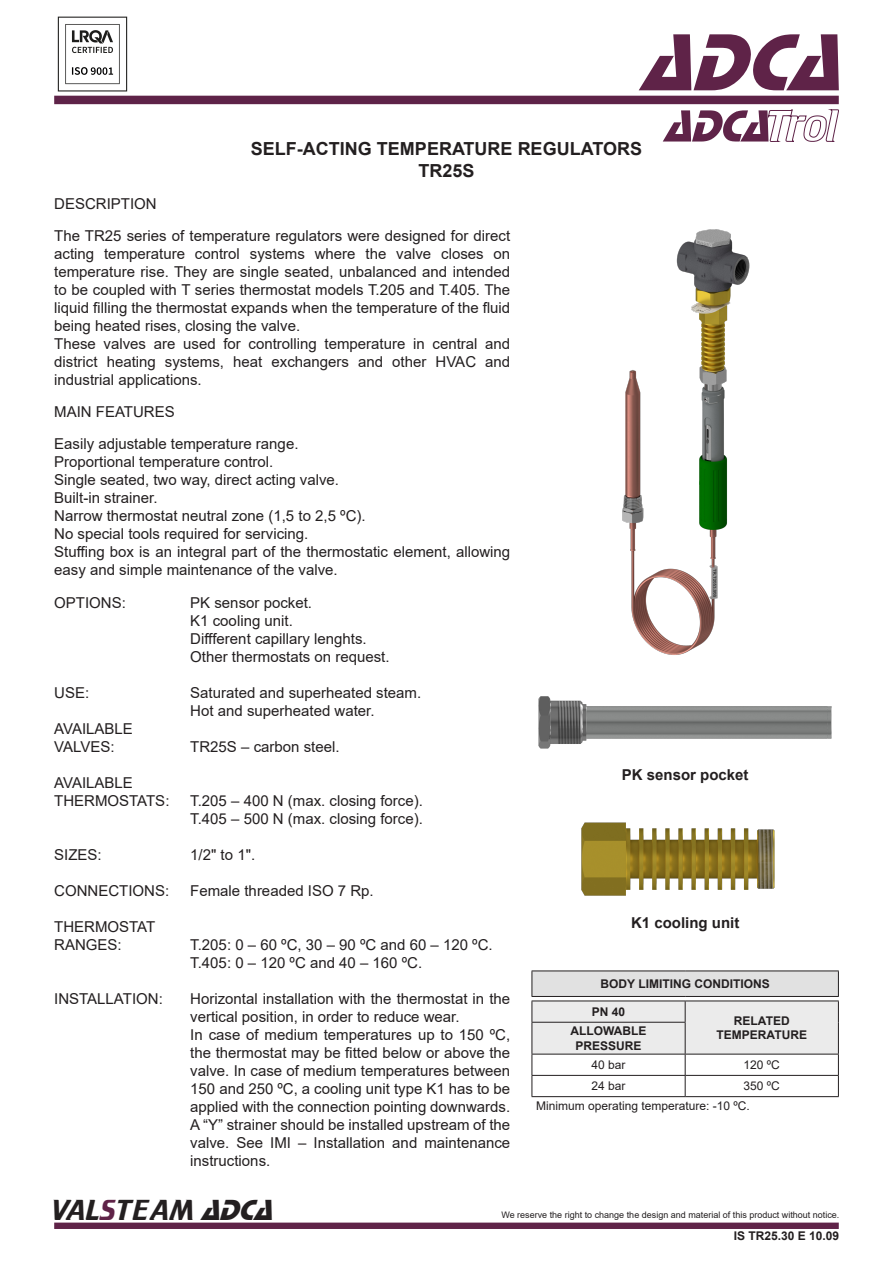
<style>
.page{position:relative;width:893px;height:1263px;background:#fff}
.page>*{position:absolute;margin:0;border:0;box-sizing:border-box;transform-origin:0 0}
.t1{font:italic 84px "Stop D";color:#5f2348}
.t2{font:30px "Trekker";color:#231f20}
.t3{font:700 18px "Arial";color:#231f20}
.t4{font:15px/18px "Arial";color:#231f20;text-align:justify}
.t5{font:700 15px "Arial";color:#231f20}
.t6{font:700 12px "Arial";color:#231f20}
.t7{font:12px "Arial";color:#231f20}
.t8{font:9px "Arial";color:#231f20}
.s1{color:#5f2348}
.s2{font-family:"Stop D";font-style:italic}
</style>
<div class="page">
<div style="left:54px;top:96px;width:785px;height:8px;background:#5e2348"></div>
<div style="left:54px;top:1222px;width:785px;height:7px;background:#5f2348;border:2px solid #5f2348"></div>
<img style="left:57px;top:16px;width:71px;height:76px">
<svg style="left:663px;top:109px;width:176px;height:33px"></svg>
<img style="left:581px;top:822px;width:194px;height:74px">
<img style="left:538px;top:696px;width:294px;height:53px">
<img style="left:622px;top:229px;width:128px;height:426px">
<hr style="left:532px;top:970px;width:153px;height:1px;background:#231f20">
<hr style="left:685px;top:970px;width:154px;height:1px;background:#231f20">
<hr style="left:532px;top:1096px;width:153px;height:1px;background:#231f20">
<hr style="left:685px;top:1096px;width:154px;height:1px;background:#231f20">
<svg style="left:532px;top:971px;width:307px;height:125px"></svg>
<hr style="left:532px;top:1022px;width:153px;height:1px;background:#231f20">
<hr style="left:532px;top:1022px;width:1px;height:32px;background:#231f20">
<hr style="left:685px;top:1022px;width:1px;height:32px;background:#231f20">
<hr style="left:532px;top:1054px;width:153px;height:1px;background:#231f20">
<h1 class="t1" style="left:640px;top:14px;width:227px">ADCA</h1>
<p class="t4" style="left:54px;top:194px;width:104px">DESCRIPTION</p>
<p class="t3" style="left:251px;top:136px;width:392px">SELF-ACTING TEMPERATURE REGULATORS</p>
<p class="t3" style="left:418px;top:158px;width:58px">TR25S</p>
<p class="t4" style="left:54px;top:226px;width:458px">The TR25 series of temperature regulators were designed for direct acting temperature control systems where the valve closes on temperature rise. They are single seated, unbalanced and intended to be coupled with T series thermostat models T.205 and T.405. The liquid filling the thermostat expands when the temperature of the fluid being heated rises, closing the valve.</p>
<p class="t4" style="left:54px;top:334px;width:458px">These valves are used for controlling temperature in central and district heating systems, heat exchangers and other HVAC and industrial applications.</p>
<p class="t4" style="left:54px;top:403px;width:122px">MAIN FEATURES</p>
<p class="t4" style="left:54px;top:435px;width:246px">Easily adjustable temperature range.</p>
<p class="t4" style="left:54px;top:453px;width:221px">Proportional temperature control.</p>
<p class="t4" style="left:54px;top:471px;width:286px">Single seated, two way, direct acting valve.</p>
<p class="t4" style="left:54px;top:489px;width:105px">Built-in strainer.</p>
<p class="t4" style="left:54px;top:507px;width:313px">Narrow thermostat neutral zone (1,5 to 2,5 ºC).</p>
<p class="t4" style="left:54px;top:525px;width:256px">No special tools required for servicing.</p>
<p class="t4" style="left:54px;top:543px;width:458px">Stuffing box is an integral part of the thermostatic element, allowing easy and simple maintenance of the valve.</p>
<p class="t4" style="left:54px;top:593px;width:73px">OPTIONS:</p>
<p class="t4" style="left:54px;top:683px;width:37px">USE:</p>
<p class="t4" style="left:54px;top:719px;width:80px">AVAILABLE</p>
<p class="t4" style="left:54px;top:737px;width:62px">VALVES:</p>
<p class="t4" style="left:54px;top:773px;width:80px">AVAILABLE</p>
<p class="t4" style="left:54px;top:791px;width:117px">THERMOSTATS:</p>
<p class="t4" style="left:54px;top:845px;width:49px">SIZES:</p>
<p class="t4" style="left:54px;top:881px;width:117px">CONNECTIONS:</p>
<p class="t4" style="left:54px;top:917px;width:103px">THERMOSTAT</p>
<p class="t4" style="left:54px;top:935px;width:69px">RANGES:</p>
<p class="t4" style="left:54px;top:989px;width:110px">INSTALLATION:</p>
<p class="t4" style="left:190px;top:593px;width:123px">PK sensor pocket.</p>
<p class="t4" style="left:190px;top:611px;width:104px">K1 cooling unit.</p>
<p class="t4" style="left:190px;top:629px;width:178px">Diffferent capillary lenghts.</p>
<p class="t4" style="left:190px;top:647px;width:201px">Other thermostats on request.</p>
<p class="t4" style="left:190px;top:683px;width:232px">Saturated and superheated steam.</p>
<p class="t4" style="left:190px;top:701px;width:186px">Hot and superheated water.</p>
<p class="t4" style="left:190px;top:737px;width:151px">TR25S – carbon steel.</p>
<p class="t4" style="left:190px;top:791px;width:234px">T.205 – 400 N (max. closing force).</p>
<p class="t4" style="left:190px;top:809px;width:234px">T.405 – 500 N (max. closing force).</p>
<p class="t4" style="left:190px;top:845px;width:66px">1/2" to 1".</p>
<p class="t4" style="left:190px;top:881px;width:185px">Female threaded ISO 7 Rp.</p>
<p class="t4" style="left:190px;top:935px;width:304px">T.205: 0 – 60 ºC, 30 – 90 ºC and 60 – 120 ºC.</p>
<p class="t4" style="left:190px;top:953px;width:233px">T.405: 0 – 120 ºC and 40 – 160 ºC.</p>
<p class="t4" style="left:190px;top:989px;width:321px">Horizontal installation with the thermostat in the vertical position, in order to reduce wear.</p>
<p class="t4" style="left:190px;top:1025px;width:321px">In case of medium temperatures up to 150 ºC, the thermostat may be fitted below or above the valve. In case of medium temperatures between 150 and 250 ºC, a cooling unit type K1 has to be applied with the connection pointing downwards.</p>
<p class="t4" style="left:190px;top:1115px;width:321px">A “Y” strainer should be installed upstream of the valve. See IMI – Installation and maintenance instructions.</p>
<p class="t5" style="left:622px;top:764px;width:128px">PK sensor pocket</p>
<p class="t5" style="left:631px;top:912px;width:110px">K1 cooling unit</p>
<p class="t6" style="left:601px;top:975px;width:171px">BODY LIMITING CONDITIONS</p>
<p class="t6" style="left:592px;top:1003px;width:35px">PN 40</p>
<p class="t6" style="left:734px;top:1012px;width:57px">RELATED</p>
<p class="t6" style="left:571px;top:1023px;width:77px">ALLOWABLE</p>
<p class="t6" style="left:717px;top:1026px;width:92px">TEMPERATURE</p>
<p class="t6" style="left:575px;top:1037px;width:68px">PRESSURE</p>
<p class="t7" style="left:591px;top:1057px;width:36px">40 bar</p>
<p class="t7" style="left:744px;top:1057px;width:38px">120 ºC</p>
<p class="t7" style="left:591px;top:1078px;width:36px">24 bar</p>
<p class="t7" style="left:744px;top:1078px;width:38px">350 ºC</p>
<p class="t7" style="left:536px;top:1097px;width:215px">Minimum operating temperature: -10 ºC.</p>
<p class="t2" style="left:51px;top:1193px;width:232px">VAL<span class="s1">S</span>TEAM <span class="s2">ADCA</span></p>
<p class="t8" style="left:501px;top:1209px;width:340px">We reserve the right to change the design and material of this product without notice.</p>
<p class="t6" style="left:734px;top:1227px;width:107px">IS TR25.30 E 10.09</p>
</div>
